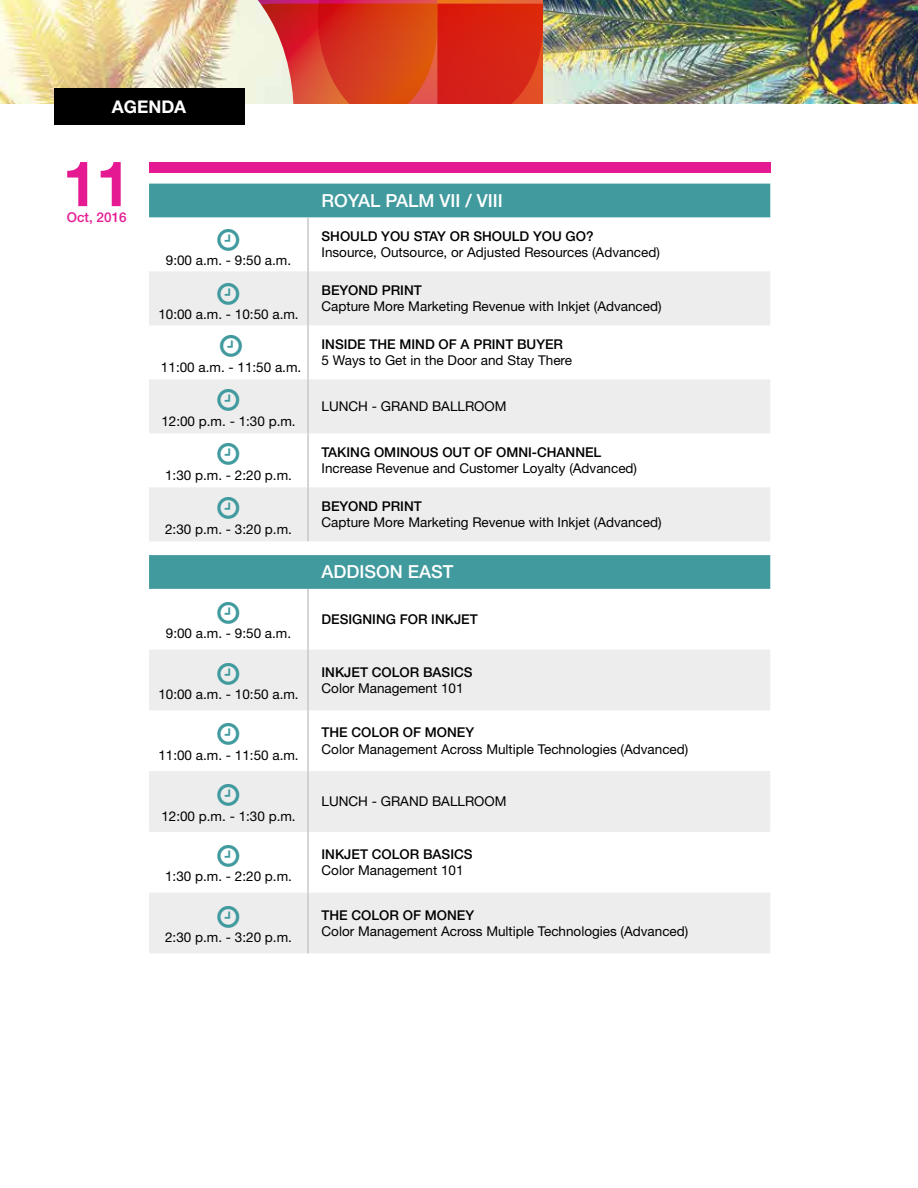
<style>
.page{position:relative;width:918px;height:1188px;background:#fff}
.page>*{position:absolute;margin:0;border:0;box-sizing:border-box;transform-origin:0 0}
.t1{font:700 63px "Helvetica Neue LT Pro";color:#e51a92}
.t2{font:500 18px "Helvetica Neue LT Pro";color:#fff}
.t3{font:700 17.55px "Helvetica Neue LT Pro";color:#fff}
.t4{font:13.5px "Helvetica Neue LT Pro";color:#000}
.t5{font:500 13.5px "Helvetica Neue LT Pro";color:#000}
.t6{font:500 13.5px "Helvetica Neue LT Pro";color:#e51a92}
</style>
<div class="page">
<div style="left:149px;top:162px;width:621px;height:10px;background:#e51a92"></div>
<div style="left:149px;top:555px;width:621px;height:34px;background:#419a9e"></div>
<svg style="left:149px;top:650px;width:621px;height:303px;fill:#ededee"></svg>
<hr style="left:307px;top:589px;width:2px;height:61px;background:#c7c8ca">
<hr style="left:307px;top:650px;width:2px;height:60px;background:#c7c8ca">
<hr style="left:307px;top:710px;width:2px;height:61px;background:#c7c8ca">
<hr style="left:307px;top:771px;width:2px;height:61px;background:#c7c8ca">
<hr style="left:307px;top:832px;width:2px;height:61px;background:#c7c8ca">
<hr style="left:307px;top:893px;width:2px;height:60px;background:#c7c8ca">
<div style="left:149px;top:184px;width:621px;height:33px;background:#419a9e"></div>
<svg style="left:149px;top:271px;width:621px;height:270px;fill:#ededee"></svg>
<hr style="left:307px;top:217px;width:2px;height:54px;background:#c7c8ca">
<hr style="left:307px;top:271px;width:2px;height:54px;background:#c7c8ca">
<hr style="left:307px;top:325px;width:2px;height:54px;background:#c7c8ca">
<hr style="left:307px;top:379px;width:2px;height:54px;background:#c7c8ca">
<hr style="left:307px;top:433px;width:2px;height:54px;background:#c7c8ca">
<hr style="left:307px;top:487px;width:2px;height:54px;background:#c7c8ca">
<img style="left:810px;top:0;width:108px;height:104px">
<img style="left:0;top:0;width:810px;height:104px">
<div style="left:54px;top:89px;width:190px;height:36px;background:#000"></div>
<svg style="left:218px;top:662px;width:21px;height:22px"></svg>
<svg style="left:218px;top:723px;width:21px;height:22px"></svg>
<svg style="left:218px;top:784px;width:21px;height:22px"></svg>
<svg style="left:218px;top:845px;width:21px;height:22px"></svg>
<svg style="left:218px;top:905px;width:21px;height:22px"></svg>
<svg style="left:218px;top:283px;width:21px;height:22px"></svg>
<svg style="left:220px;top:335px;width:22px;height:22px"></svg>
<svg style="left:218px;top:389px;width:21px;height:22px"></svg>
<svg style="left:218px;top:443px;width:21px;height:22px"></svg>
<svg style="left:218px;top:497px;width:21px;height:22px"></svg>
<p class="t3" style="left:112px;top:96px;width:76px">AGENDA</p>
<h1 class="t1" style="left:63px;top:144px;width:70px">11</h1>
<p class="t6" style="left:67px;top:209px;width:61px">Oct, 2016</p>
<p class="t4" style="left:166px;top:252px;width:127px">9:00 a.m. - 9:50 a.m.</p>
<p class="t4" style="left:158px;top:306px;width:142px">10:00 a.m. - 10:50 a.m.</p>
<p class="t4" style="left:161px;top:358px;width:142px">11:00 a.m. - 11:50 a.m.</p>
<p class="t4" style="left:161px;top:412px;width:136px">12:00 p.m. - 1:30 p.m.</p>
<p class="t4" style="left:165px;top:466px;width:128px">1:30 p.m. - 2:20 p.m.</p>
<p class="t4" style="left:165px;top:520px;width:128px">2:30 p.m. - 3:20 p.m.</p>
<p class="t4" style="left:166px;top:625px;width:127px">9:00 a.m. - 9:50 a.m.</p>
<p class="t4" style="left:158px;top:686px;width:142px">10:00 a.m. - 10:50 a.m.</p>
<p class="t4" style="left:158px;top:747px;width:142px">11:00 a.m. - 11:50 a.m.</p>
<p class="t4" style="left:161px;top:808px;width:136px">12:00 p.m. - 1:30 p.m.</p>
<p class="t4" style="left:165px;top:868px;width:128px">1:30 p.m. - 2:20 p.m.</p>
<p class="t4" style="left:165px;top:929px;width:128px">2:30 p.m. - 3:20 p.m.</p>
<h2 class="t2" style="left:322px;top:190px;width:183px">ROYAL PALM VII / VIII</h2>
<p class="t5" style="left:322px;top:228px;width:274px">SHOULD YOU STAY OR SHOULD YOU GO?</p>
<p class="t4" style="left:322px;top:244px;width:340px">Insource, Outsource, or Adjusted Resources (Advanced)</p>
<p class="t5" style="left:322px;top:282px;width:102px">BEYOND PRINT</p>
<p class="t4" style="left:322px;top:298px;width:342px">Capture More Marketing Revenue with Inkjet (Advanced)</p>
<p class="t5" style="left:322px;top:336px;width:243px">INSIDE THE MIND OF A PRINT BUYER</p>
<p class="t4" style="left:322px;top:352px;width:252px">5 Ways to Get in the Door and Stay There</p>
<p class="t4" style="left:322px;top:398px;width:187px">LUNCH - GRAND BALLROOM</p>
<p class="t5" style="left:322px;top:444px;width:281px">TAKING OMINOUS OUT OF OMNI-CHANNEL</p>
<p class="t4" style="left:322px;top:460px;width:317px">Increase Revenue and Customer Loyalty (Advanced)</p>
<p class="t5" style="left:322px;top:498px;width:102px">BEYOND PRINT</p>
<p class="t4" style="left:322px;top:514px;width:342px">Capture More Marketing Revenue with Inkjet (Advanced)</p>
<h2 class="t2" style="left:322px;top:561px;width:134px">ADDISON EAST</h2>
<p class="t5" style="left:322px;top:611px;width:158px">DESIGNING FOR INKJET</p>
<p class="t5" style="left:322px;top:664px;width:153px">INKJET COLOR BASICS</p>
<p class="t4" style="left:322px;top:680px;width:144px">Color Management 101</p>
<p class="t5" style="left:322px;top:725px;width:154px">THE COLOR OF MONEY</p>
<p class="t4" style="left:322px;top:741px;width:368px">Color Management Across Multiple Technologies (Advanced)</p>
<p class="t4" style="left:322px;top:793px;width:187px">LUNCH - GRAND BALLROOM</p>
<p class="t5" style="left:322px;top:846px;width:153px">INKJET COLOR BASICS</p>
<p class="t4" style="left:322px;top:862px;width:144px">Color Management 101</p>
<p class="t5" style="left:322px;top:907px;width:154px">THE COLOR OF MONEY</p>
<p class="t4" style="left:322px;top:923px;width:368px">Color Management Across Multiple Technologies (Advanced)</p>
</div>
